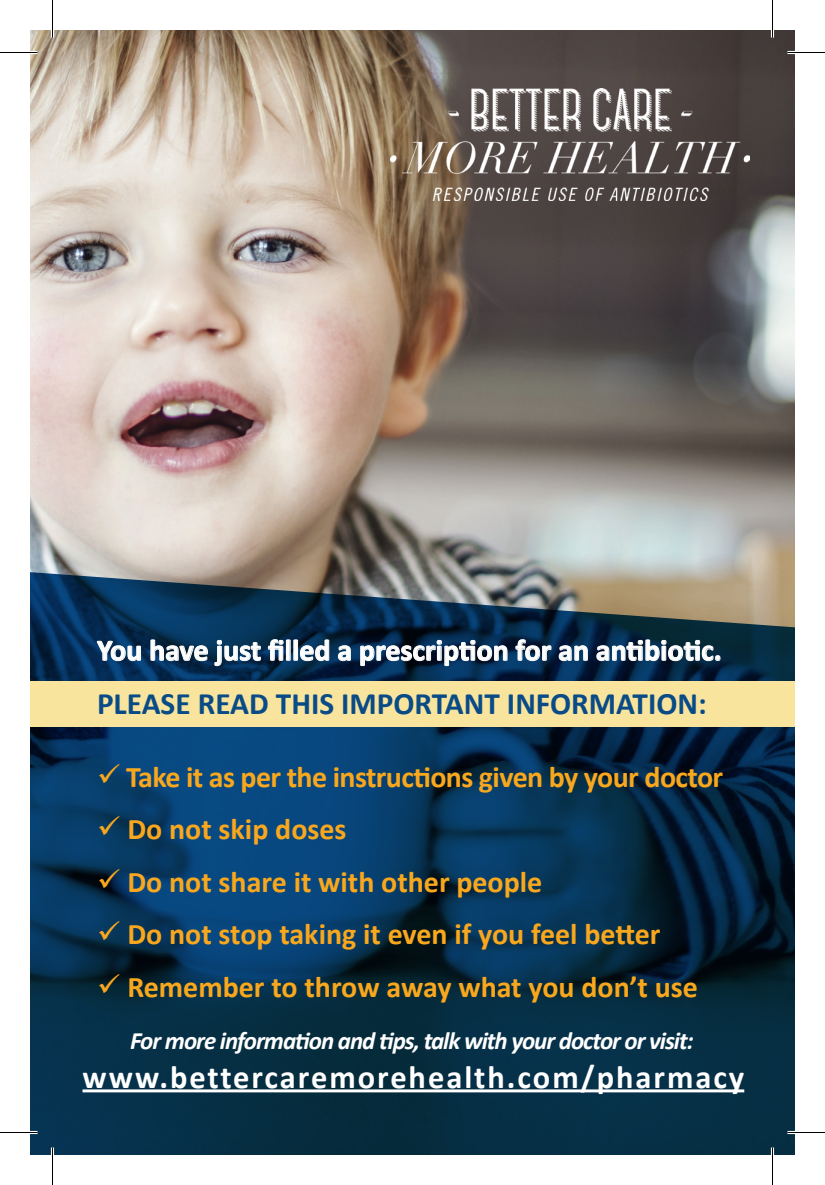
<style>
.page{position:relative;width:825px;height:1185px;background:#fff}
.page>*{position:absolute;margin:0;border:0;box-sizing:border-box;transform-origin:0 0}
.t1{font:700 32.5px "Calibri";letter-spacing:.06em;color:#fff}
.t2{font:700 31.25px "Calibri";color:#094b86}
.t3{font:700 30px "Calibri";color:#f9a71d}
.t4{font:700 30px "Calibri";color:#fff}
.t5{font:700 30px "Calibri";letter-spacing:-.02em;color:#f9a71d}
.t6{font:italic 700 25px "Calibri";letter-spacing:-.04em;color:#fff}
</style>
<div class="page">
<img style="left:30px;top:30px;width:765px;height:540px">
<svg style="left:30px;top:570px;width:765px;height:585px;background:#0e3652"></svg>
<div style="left:30px;top:681px;width:765px;height:46px;background:#f9e49e"></div>
<svg style="left:96px;top:640px;width:46px;height:22px"></svg>
<svg style="left:150px;top:639px;width:180px;height:28px;background:#32536f"></svg>
<svg style="left:337px;top:645px;width:15px;height:17px"></svg>
<svg style="left:360px;top:639px;width:148px;height:28px;background:#314964"></svg>
<svg style="left:515px;top:639px;width:37px;height:23px"></svg>
<svg style="left:558px;top:645px;width:31px;height:17px"></svg>
<svg style="left:596px;top:639px;width:125px;height:23px;background:#3c576c"></svg>
<hr style="left:83px;top:1089px;width:661px;height:3px;background:#fff">
<img style="left:390px;top:88px;width:359px;height:113px">
<hr style="left:0;top:51px;width:38px;height:3px;background:#fff">
<hr style="left:788px;top:51px;width:37px;height:3px;background:#fff">
<hr style="left:0;top:1131px;width:38px;height:3px;background:#fff">
<hr style="left:788px;top:1131px;width:37px;height:3px;background:#fff">
<hr style="left:51px;top:0;width:3px;height:38px;background:#fff">
<hr style="left:51px;top:1148px;width:3px;height:37px;background:#fff">
<hr style="left:771px;top:0;width:3px;height:38px;background:#fff">
<hr style="left:771px;top:1148px;width:3px;height:37px;background:#fff">
<hr style="left:0;top:52px;width:38px;height:1px;background:#000">
<hr style="left:788px;top:52px;width:37px;height:1px;background:#000">
<hr style="left:0;top:1132px;width:38px;height:1px;background:#000">
<hr style="left:788px;top:1132px;width:37px;height:1px;background:#000">
<hr style="left:52px;top:0;width:1px;height:38px;background:#000">
<hr style="left:52px;top:1148px;width:1px;height:37px;background:#000">
<hr style="left:772px;top:0;width:1px;height:38px;background:#000">
<hr style="left:772px;top:1148px;width:1px;height:37px;background:#000">
<p class="t4" style="left:97px;top:631px;width:626px">You have just filled a prescription for an antibiotic.</p>
<p class="t2" style="left:97px;top:684px;width:611px">PLEASE READ THIS IMPORTANT INFORMATION:</p>
<p class="t5" style="left:97px;top:757px;width:628px">✓ Take it as per the instructions given by your doctor</p>
<p class="t3" style="left:97px;top:810px;width:251px">✓ Do not skip doses</p>
<p class="t3" style="left:97px;top:862px;width:447px">✓ Do not share it with other people</p>
<p class="t3" style="left:97px;top:915px;width:565px">✓ Do not stop taking it even if you feel better</p>
<p class="t3" style="left:97px;top:967px;width:602px">✓ Remember to throw away what you don’t use</p>
<p class="t6" style="left:130px;top:1025px;width:565px">For more information and tips, talk with your doctor or visit:</p>
<p class="t1" style="left:83px;top:1057px;width:663px">www.bettercaremorehealth.com/pharmacy</p>
</div>
